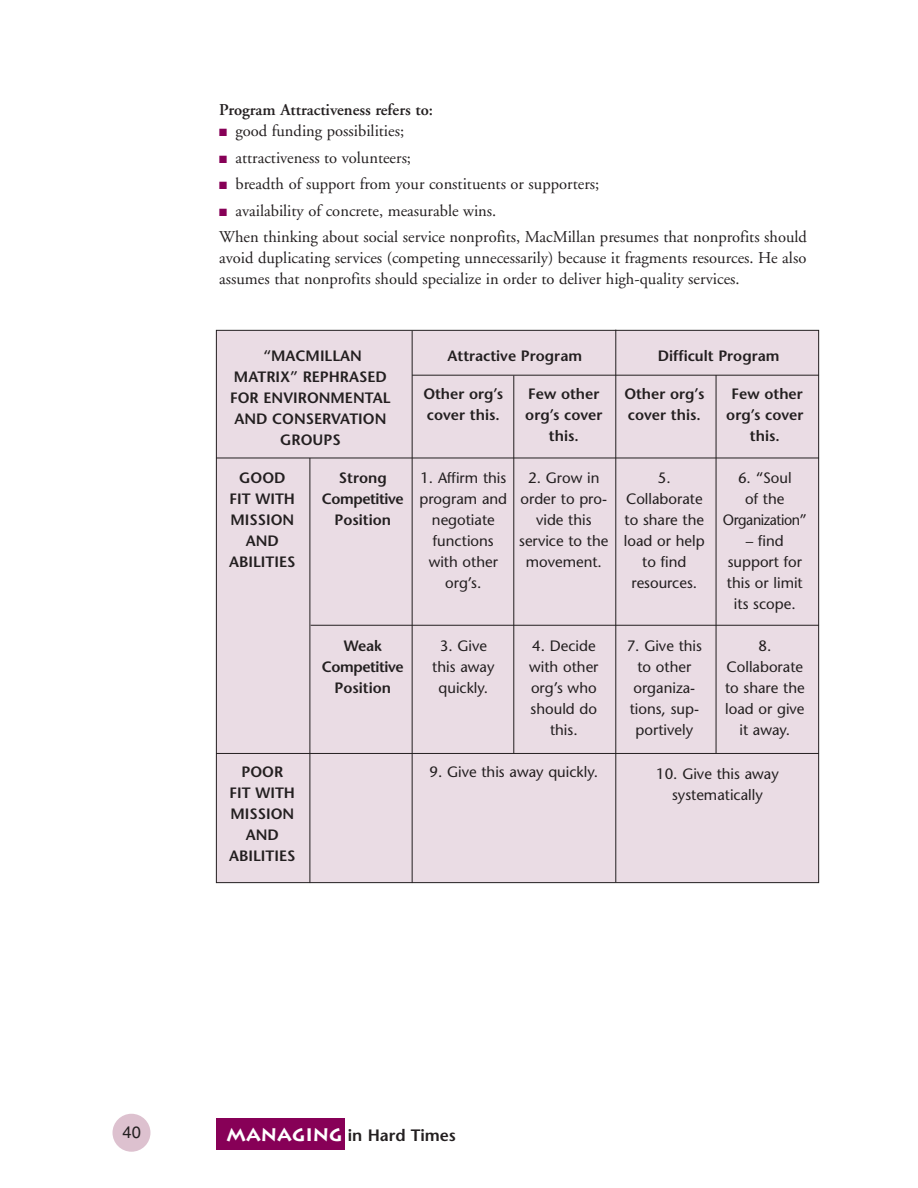
<style>
.page{position:relative;width:918px;height:1188px;background:#fff}
.page>*{position:absolute;margin:0;border:0;box-sizing:border-box;transform-origin:0 0}
.t1{font:16.5px/26.4px "Adobe Garamond";color:#231f20}
.t2{font:600 16.5px "Adobe Garamond";color:#231f20}
.t3{font:600 16.5px "Stone Sans";color:#231f20}
.t4{font:16.5px "Helvetica";color:#231f20}
.t5{font:15px/21px "Stone Sans";color:#231f20;text-align:center}
.t6{font:600 15px/21px "Stone Sans";color:#231f20;text-align:center}
.t7{font:15px/21px "Stone Sans";letter-spacing:-.03em;color:#231f20;text-align:center}
.t8{font:600 15px/21px "Stone Sans";letter-spacing:-.03em;color:#231f20;text-align:center}
.s1{color:#870057}
.s2{font-family:"Lithos";font-weight:700;font-size:18px;color:#fff}
</style>
<div class="page">
<div style="left:113px;top:1114px;width:37px;height:38px;background:#ddc1cf;border-radius:50%"></div>
<div style="left:216px;top:1119px;width:128px;height:31px;background:#870057"></div>
<div style="left:216px;top:330px;width:603px;height:553px;background:#eadce4"></div>
<hr style="left:216px;top:753px;width:603px;height:1px;background:#231f20">
<hr style="left:311px;top:625px;width:508px;height:1px;background:#231f20">
<hr style="left:216px;top:458px;width:603px;height:1px;background:#231f20">
<hr style="left:412px;top:375px;width:407px;height:1px;background:#231f20">
<hr style="left:310px;top:458px;width:1px;height:425px;background:#231f20">
<hr style="left:412px;top:331px;width:1px;height:552px;background:#231f20">
<hr style="left:513px;top:376px;width:1px;height:377px;background:#231f20">
<hr style="left:615px;top:330px;width:1px;height:552px;background:#231f20">
<hr style="left:716px;top:375px;width:1px;height:378px;background:#231f20">
<p class="t2" style="left:219px;top:104px;width:215px">Program Attractiveness refers to:</p>
<p class="t1" style="left:219px;top:119px;width:186px"><span class="s1">■</span> good funding possibilities;</p>
<p class="t1" style="left:219px;top:146px;width:193px"><span class="s1">■</span> attractiveness to volunteers;</p>
<p class="t1" style="left:219px;top:172px;width:382px"><span class="s1">■</span> breadth of support from your constituents or supporters;</p>
<p class="t1" style="left:219px;top:199px;width:589px"><span class="s1">■</span> availability of concrete, measurable wins.<br>When thinking about social service nonprofits, MacMillan presumes that nonprofits should</p>
<p class="t1" style="left:219px;top:249px;width:589px;line-height:21px">avoid duplicating services (competing unnecessarily) because it fragments resources. He also assumes that nonprofits should specialize in order to deliver high-quality services.</p>
<p class="t6" style="left:230px;top:347px;width:162px">“MACMILLAN<br>MATRIX” REPHRASED<br>FOR ENVIRONMENTAL<br>AND CONSERVATION<br>GROUPS</p>
<p class="t6" style="left:229px;top:469px;width:68px">GOOD<br>FIT WITH<br>MISSION<br>AND<br>ABILITIES</p>
<p class="t6" style="left:322px;top:469px;width:83px">Strong<br>Competitive<br>Position</p>
<p class="t8" style="left:322px;top:637px;width:83px">Weak<br>Competitive<br>Position</p>
<p class="t6" style="left:229px;top:763px;width:68px">POOR<br>FIT WITH<br>MISSION<br>AND<br>ABILITIES</p>
<p class="t6" style="left:448px;top:347px;width:136px">Attractive Program</p>
<p class="t6" style="left:658px;top:347px;width:123px">Difficult Program</p>
<p class="t6" style="left:423px;top:385px;width:82px;text-align:left">Other org’s cover this.</p>
<p class="t5" style="left:419px;top:469px;width:89px">1. Affirm this program and negotiate functions with other org’s.</p>
<p class="t6" style="left:525px;top:385px;width:79px">Few other org’s cover this.</p>
<p class="t5" style="left:519px;top:469px;width:91px">2. Grow in order to pro&shy;vide this service to the movement.</p>
<p class="t5" style="left:432px;top:637px;width:64px">3. Give this away quickly.</p>
<p class="t5" style="left:529px;top:637px;width:71px">4. Decide with other org’s who should do this.</p>
<p class="t5" style="left:429px;top:763px;width:170px">9. Give this away quickly.</p>
<p class="t6" style="left:624px;top:385px;width:82px;text-align:left">Other org’s cover this.</p>
<p class="t6" style="left:726px;top:385px;width:79px">Few other org’s cover this.</p>
<p class="t7" style="left:723px;top:469px;width:86px">6. “Soul<br>of the<br>Organization”</p>
<p class="t5" style="left:727px;top:532px;width:77px">– find support for this or limit its scope.</p>
<p class="t5" style="left:725px;top:637px;width:81px">8.<br>Collaborate to share the load or give it away.</p>
<p class="t5" style="left:656px;top:765px;width:124px">10. Give this away systematically</p>
<p class="t5" style="left:624px;top:469px;width:82px">5.<br>Collaborate to share the load or help to find resources.</p>
<p class="t5" style="left:627px;top:637px;width:77px">7. Give this to other organiza&shy;tions, sup&shy;portively</p>
<p class="t4" style="left:123px;top:1126px;width:20px">40</p>
<p class="t3" style="left:226px;top:1129px;width:231px"><span class="s2">MANAGING</span> in Hard Times</p>
</div>
